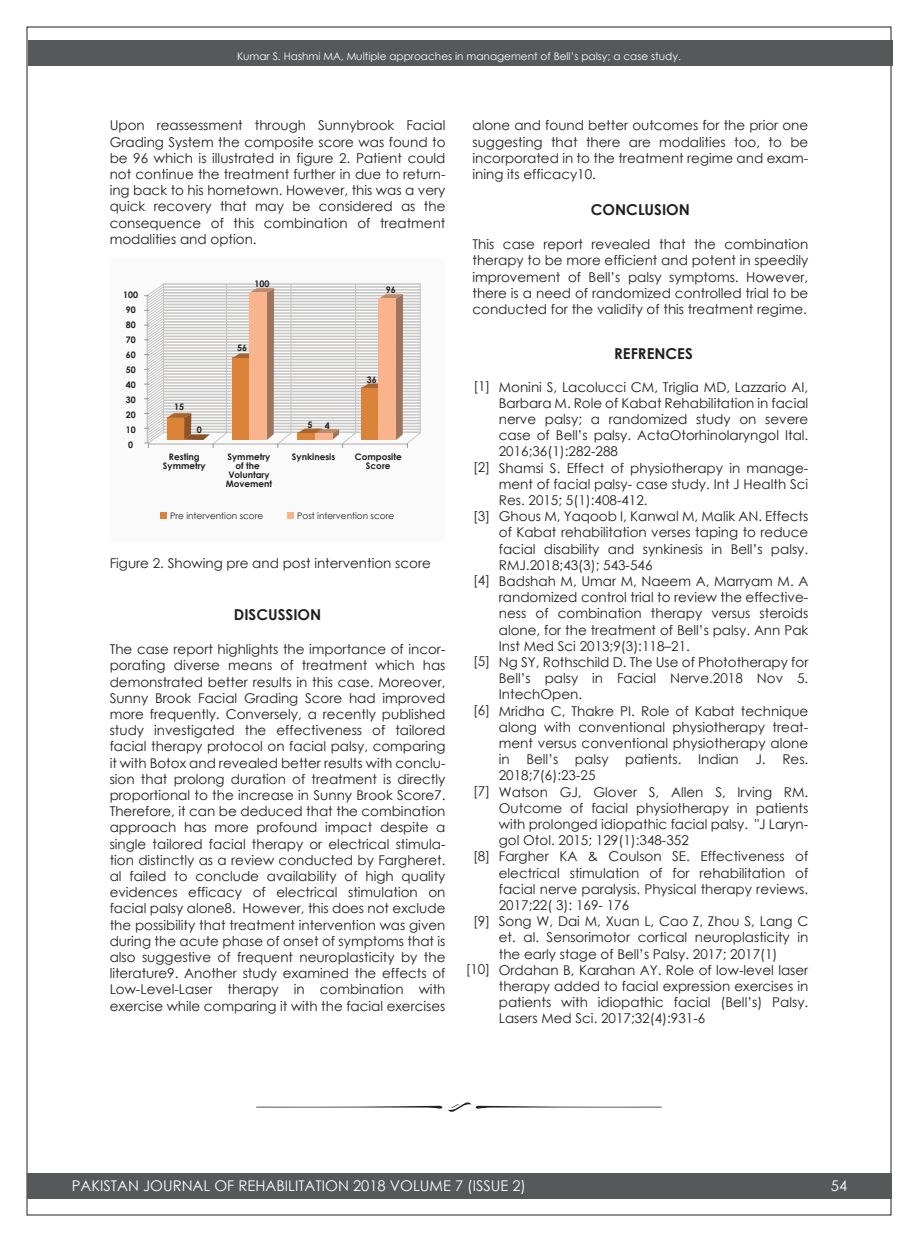
<style>
.page{position:relative;width:918px;height:1242px;background:#fff}
.page>*{position:absolute;margin:0;border:0;box-sizing:border-box;transform-origin:0 0}
.t1{font:700 15px "Century Gothic";color:#231f20}
.t2{font:14.7px "Century Gothic";color:#fff}
.t3{font:13.5px/16.2px "Century Gothic";color:#231f20;text-align:justify}
.t4{font:10.5px "Century Gothic";color:#fff}
.t5{font:700 9px/15px "Century Gothic";color:#231f20;text-align:center}
.t6{font:9px "Century Gothic";color:#231f20}
</style>
<div class="page">
<div style="left:28px;top:40px;width:864px;height:26px;background:#57585a"></div>
<div style="left:27px;top:1173px;width:864px;height:26px;background:#57585a"></div>
<div style="left:110px;top:258px;width:335px;height:284px;background:#fafafa"></div>
<svg style="left:144px;top:283px;width:277px;height:165px"></svg>
<svg style="left:160px;top:513px;width:6px;height:6px"></svg>
<div style="left:287px;top:513px;width:7px;height:6px;background:#f9b48e"></div>
<svg style="left:256px;top:1106px;width:186px;height:3px"></svg>
<svg style="left:448px;top:1103px;width:214px;height:9px"></svg>
<p class="t4" style="left:237px;top:48px;width:445px">Kumar S. Hashmi MA, Multiple approaches in management of Bell’s palsy; a case study.</p>
<p class="t3" style="left:110px;top:117px;width:337px">Upon reassessment through Sunnybrook Facial Grading System the composite score was found to be 96 which is illustrated in figure 2. Patient could not continue the treatment further in due to return&shy;ing back to his hometown. However, this was a very quick recovery that may be considered as the consequence of this combination of treatment modalities and option.</p>
<p class="t5" style="left:123px;top:287px;width:16px;text-align:left">100<br>90<br>80<br>70<br>60<br>50<br>40<br>30<br>20<br>10<br>0</p>
<p class="t5" style="left:174px;top:399px;width:11px">15</p>
<p class="t5" style="left:197px;top:422px;width:6px">0</p>
<p class="t5" style="left:254px;top:276px;width:16px">100</p>
<p class="t5" style="left:237px;top:340px;width:11px">56</p>
<p class="t5" style="left:307px;top:417px;width:6px">5</p>
<p class="t5" style="left:325px;top:418px;width:6px">4</p>
<p class="t5" style="left:386px;top:282px;width:11px">96</p>
<p class="t5" style="left:367px;top:372px;width:11px">36</p>
<p class="t5" style="left:163px;top:452px;width:44px;line-height:9px">Resting<br>Symmetry</p>
<p class="t5" style="left:226px;top:452px;width:48px;line-height:9px">Symmetry of the<br>Voluntary<br>Movement</p>
<p class="t5" style="left:292px;top:449px;width:45px">Synkinesis</p>
<p class="t5" style="left:355px;top:452px;width:49px;line-height:9px">Composite<br>Score</p>
<p class="t6" style="left:170px;top:509px;width:95px">Pre intervention score</p>
<p class="t6" style="left:297px;top:509px;width:98px">Post intervention score</p>
<p class="t3" style="left:110px;top:555px;width:323px">Figure 2. Showing pre and post intervention score</p>
<p class="t1" style="left:234px;top:605px;width:89px">DISCUSSION</p>
<p class="t3" style="left:110px;top:641px;width:337px">The case report highlights the importance of incor&shy;porating diverse means of treatment which has demonstrated better results in this case. Moreover, Sunny Brook Facial Grading Score had improved more frequently. Conversely, a recently published study investigated the effectiveness of tailored facial therapy protocol on facial palsy, comparing it with Botox and revealed better results with conclu&shy;sion that prolong duration of treatment is directly proportional to the increase in Sunny Brook Score7.<br>Therefore, it can be deduced that the combination approach has more profound impact despite a single tailored facial therapy or electrical stimula&shy;tion distinctly as a review conducted by Fargheret. al failed to conclude availability of high quality evidences efficacy of electrical stimulation on facial palsy alone8. However, this does not exclude the possibility that treatment intervention was given during the acute phase of onset of symptoms that is also suggestive of frequent neuroplasticity by the literature9. Another study examined the effects of Low-Level-Laser therapy in combination with exercise while comparing it with the facial exercises</p>
<p class="t3" style="left:472px;top:117px;width:337px">alone and found better outcomes for the prior one suggesting that there are modalities too, to be incorporated in to the treatment regime and exam&shy;ining its efficacy10.</p>
<p class="t1" style="left:591px;top:200px;width:100px">CONCLUSION</p>
<p class="t3" style="left:472px;top:236px;width:337px">This case report revealed that the combination therapy to be more efficient and potent in speedily improvement of Bell’s palsy symptoms. However, there is a need of randomized controlled trial to be conducted for the validity of this treatment regime.</p>
<p class="t1" style="left:614px;top:344px;width:80px">REFRENCES</p>
<p class="t3" style="left:499px;top:378px;width:311px;text-align:left">Monini S, Lacolucci CM, Triglia MD, Lazzario AI, Barbara M. Role of Kabat Rehabilitation in facial nerve palsy; a randomized study on severe case of Bell’s palsy. ActaOtorhinolaryngol Ital.<br>2016;36(1):282-288<br>Shamsi S. Effect of physiotherapy in manage&shy;ment of facial palsy- case study. Int J Health Sci Res. 2015; 5(1):408-412.<br>Ghous M, Yaqoob I, Kanwal M, Malik AN. Effects of Kabat rehabilitation verses taping to reduce facial disability and synkinesis in Bell’s palsy.<br>RMJ.2018;43(3); 543-546<br>Badshah M, Umar M, Naeem A, Marryam M. A randomized control trial to review the effective&shy;ness of combination therapy versus steroids alone, for the treatment of Bell’s palsy. Ann Pak Inst Med Sci 2013;9(3):118–21.<br>Ng SY, Rothschild D. The Use of Phototherapy for Bell’s palsy in Facial Nerve.2018 Nov 5.<br>IntechOpen.<br>Mridha C, Thakre PI. Role of Kabat technique along with conventional physiotherapy treat&shy;ment versus conventional physiotherapy alone in Bell’s palsy patients. Indian J. Res.<br>2018;7(6):23-25<br>Watson GJ, Glover S, Allen S, Irving RM.<br>Outcome of facial physiotherapy in patients with prolonged idiopathic facial palsy. "J Laryn&shy;gol Otol. 2015; 129(1):348-352<br>Fargher KA &amp; Coulson SE. Effectiveness of electrical stimulation of for rehabilitation of facial nerve paralysis. Physical therapy reviews.<br>2017;22( 3): 169- 176<br>Song W, Dai M, Xuan L, Cao Z, Zhou S, Lang C et. al. Sensorimotor cortical neuroplasticity in the early stage of Bell’s Palsy. 2017; 2017(1)<br>Ordahan B, Karahan AY. Role of low-level laser therapy added to facial expression exercises in patients with idiopathic facial (Bell’s) Palsy.<br>Lasers Med Sci. 2017;32(4):931-6</p>
<p class="t3" style="left:474px;top:378px;width:18px">[1]</p>
<p class="t3" style="left:473px;top:459px;width:18px">[2]</p>
<p class="t3" style="left:473px;top:507px;width:18px">[3]</p>
<p class="t3" style="left:473px;top:572px;width:18px">[4]</p>
<p class="t3" style="left:473px;top:653px;width:18px">[5]</p>
<p class="t3" style="left:473px;top:702px;width:18px">[6]</p>
<p class="t3" style="left:473px;top:783px;width:18px">[7]</p>
<p class="t3" style="left:473px;top:848px;width:18px">[8]</p>
<p class="t3" style="left:473px;top:912px;width:18px">[9]</p>
<p class="t3" style="left:466px;top:961px;width:26px">[10]</p>
<p class="t2" style="left:72px;top:1175px;width:456px">PAKISTAN JOURNAL OF REHABILITATION 2018 VOLUME 7 (ISSUE 2)</p>
<p class="t2" style="left:831px;top:1175px;width:18px">54</p>
</div>
